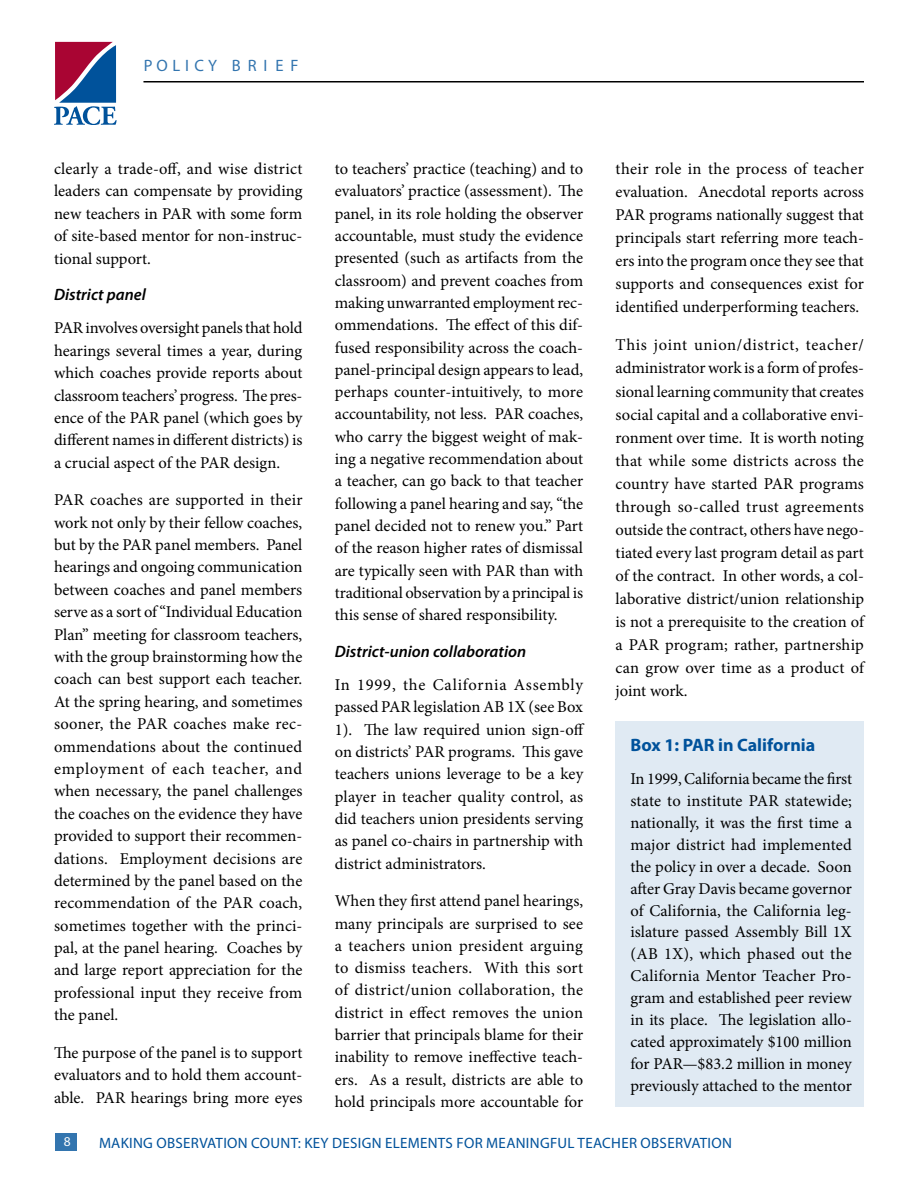
<style>
.page{position:relative;width:918px;height:1188px;background:#fff}
.page>*{position:absolute;margin:0;border:0;box-sizing:border-box;transform-origin:0 0}
.t1{font:700 18px "Myriad Pro";color:#00529b}
.t2{font:16.5px/22.4px "Minion Pro";color:#000;text-align:justify}
.t3{font:italic 600 16.5px "Myriad Pro";color:#000}
.t4{font:16.5px "Myriad Pro";letter-spacing:.28em;color:#3375af}
.t5{font:15px "Myriad Pro";letter-spacing:.02em;color:#00529b}
.t6{font:13.5px "Myriad Pro";color:#fff}
</style>
<div class="page">
<div style="left:616px;top:722px;width:248px;height:385px;background:#e0eaf3"></div>
<div style="left:56px;top:1133px;width:21px;height:17px;background:#3375af"></div>
<hr style="left:143px;top:81px;width:721px;height:1px;background:#000">
<svg style="left:54px;top:42px;width:63px;height:83px"></svg>
<p class="t4" style="left:144px;top:55px;width:156px">POLICY BRI E F</p>
<p class="t2" style="left:54px;top:158px;width:250px">clearly a trade-off, and wise district leaders can compensate by providing new teachers in PAR with some form of site-based mentor for non-instruc&shy;tional support.</p>
<p class="t3" style="left:54px;top:284px;width:93px">District panel</p>
<p class="t2" style="left:54px;top:317px;width:250px">PAR involves oversight panels that hold hearings several times a year, during which coaches provide reports about classroom teachers’ progress. The pres&shy;ence of the PAR panel (which goes by different names in different districts) is a crucial aspect of the PAR design.</p>
<p class="t2" style="left:54px;top:489px;width:250px">PAR coaches are supported in their work not only by their fellow coaches, but by the PAR panel members. Panel hearings and ongoing communication between coaches and panel members serve as a sort of “Individual Education Plan” meeting for classroom teachers, with the group brainstorming how the coach can best support each teacher.<br>At the spring hearing, and sometimes sooner, the PAR coaches make rec&shy;ommendations about the continued employment of each teacher, and when necessary, the panel challenges the coaches on the evidence they have provided to support their recommen&shy;dations. Employment decisions are determined by the panel based on the recommendation of the PAR coach, sometimes together with the princi&shy;pal, at the panel hearing. Coaches by and large report appreciation for the professional input they receive from the panel.</p>
<p class="t2" style="left:54px;top:1041px;width:250px">The purpose of the panel is to support evaluators and to hold them account&shy;able. PAR hearings bring more eyes</p>
<p class="t2" style="left:335px;top:158px;width:250px">to teachers’ practice (teaching) and to evaluators’ practice (assessment). The panel, in its role holding the observer accountable, must study the evidence presented (such as artifacts from the classroom) and prevent coaches from making unwarranted employment rec&shy;ommendations. The effect of this dif&shy;fused responsibility across the coach&shy;panel-principal design appears to lead, perhaps counter-intuitively, to more accountability, not less. PAR coaches, who carry the biggest weight of mak&shy;ing a negative recommendation about a teacher, can go back to that teacher following a panel hearing and say, “the panel decided not to renew you.” Part of the reason higher rates of dismissal are typically seen with PAR than with traditional observation by a principal is this sense of shared responsibility.</p>
<p class="t3" style="left:335px;top:641px;width:193px">District-union collaboration</p>
<p class="t2" style="left:335px;top:674px;width:251px">In 1999, the California Assembly passed PAR legislation AB 1X (see Box 1). The law required union sign-off on districts’ PAR programs. This gave teachers unions leverage to be a key player in teacher quality control, as did teachers union presidents serving as panel co-chairs in partnership with district administrators.</p>
<p class="t2" style="left:335px;top:890px;width:250px">When they first attend panel hearings, many principals are surprised to see a teachers union president arguing to dismiss teachers. With this sort of district/union collaboration, the district in effect removes the union barrier that principals blame for their inability to remove ineffective teach&shy;ers. As a result, districts are able to hold principals more accountable for</p>
<p class="t2" style="left:616px;top:157px;width:250px;line-height:23.1px">their role in the process of teacher evaluation. Anecdotal reports across PAR programs nationally suggest that principals start referring more teach&shy;ers into the program once they see that supports and consequences exist for identified underperforming teachers.</p>
<p class="t2" style="left:616px;top:334px;width:250px;line-height:23.1px">This joint union/district, teacher/ administrator work is a form of profes&shy;sional learning community that creates social capital and a collaborative envi&shy;ronment over time. It is worth noting that while some districts across the country have started PAR programs through so-called trust agreements outside the contract, others have nego&shy;tiated every last program detail as part of the contract. In other words, a col&shy;laborative district/union relationship is not a prerequisite to the creation of a PAR program; rather, partnership can grow over time as a product of joint work.</p>
<p class="t1" style="left:630px;top:733px;width:186px">Box 1: PAR in California</p>
<p class="t2" style="left:630px;top:768px;width:223px;line-height:21.9px">In 1999, California became the first state to institute PAR statewide; nationally, it was the first time a major district had implemented the policy in over a decade. Soon after Gray Davis became governor of California, the California leg&shy;islature passed Assembly Bill 1X (AB 1X), which phased out the California Mentor Teacher Pro&shy;gram and established peer review in its place. The legislation allo&shy;cated approximately $100 million for PAR—$83.2 million in money previously attached to the mentor</p>
<p class="t6" style="left:64px;top:1133px;width:8px">8</p>
<p class="t5" style="left:99px;top:1134px;width:77px">MAKI NG OBSER</p>
<p class="t5" style="left:199px;top:1134px;width:151px">VATIO N COU NT: KEY DESIG</p>
<p class="t5" style="left:372px;top:1134px;width:31px">N ELEME</p>
<p class="t5" style="left:428px;top:1134px;width:38px">NTS FOR</p>
<p class="t5" style="left:486px;top:1134px;width:64px">MEANINGFUL</p>
<p class="t5" style="left:578px;top:1134px;width:83px">TEACHER OBSER</p>
<p class="t5" style="left:684px;top:1134px;width:50px">VATIO N</p>
</div>
